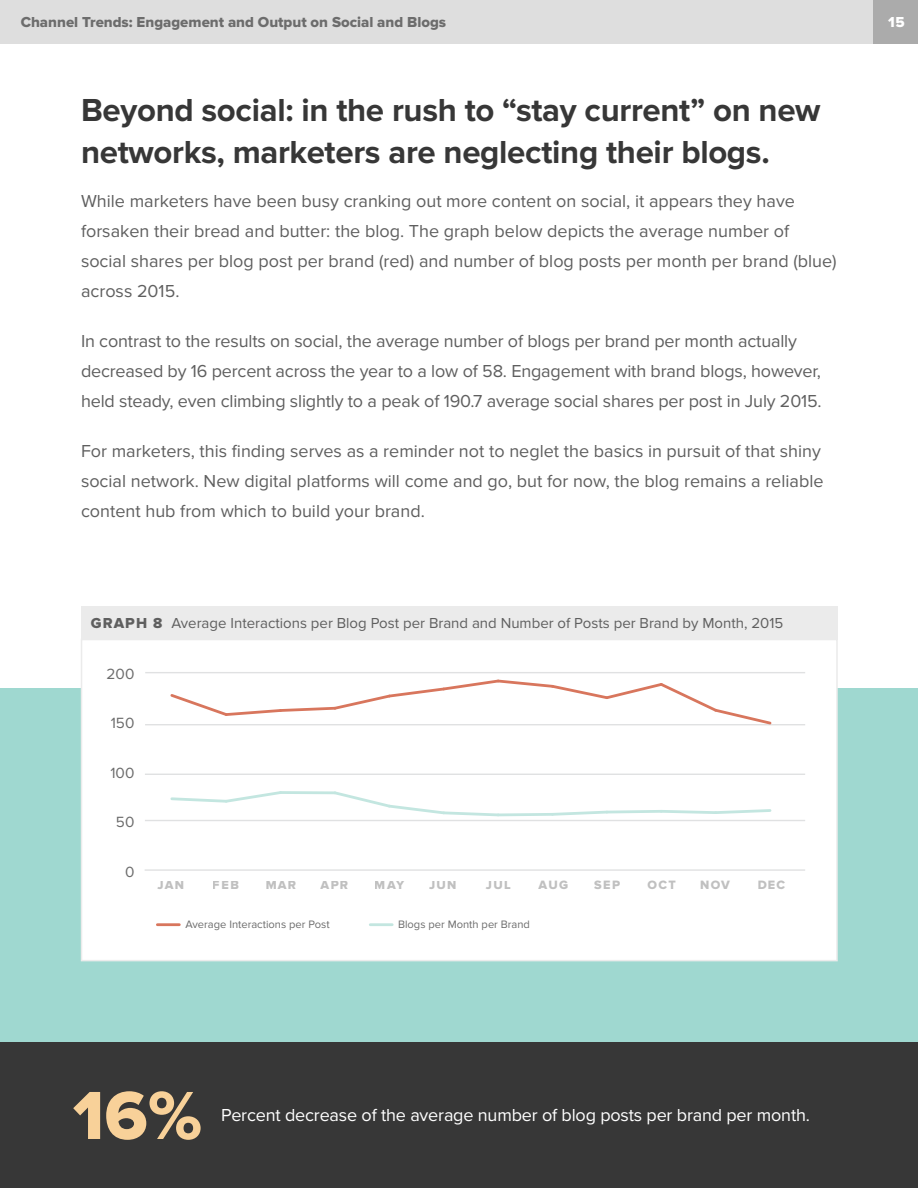
<style>
.page{position:relative;width:918px;height:1188px;background:#fff}
.page>*{position:absolute;margin:0;border:0;box-sizing:border-box;transform-origin:0 0}
.t1{font:70.5px "Proxima Nova Extrabld";color:#f8d199}
.t2{font:700 33px/42px "Proxima Nova";letter-spacing:-.01em;color:#373737}
.t3{font:18px/30px "Proxima Nova";color:#5f5f5f}
.t4{font:18px "Proxima Nova";letter-spacing:-.01em;color:#fff}
.t5{font:15.3px "Proxima Nova";color:#6c6c6c}
.t6{font:15px "Proxima Nova";color:#5f5f5f}
.t7{font:15px "Proxima Nova Extrabld";color:#6c6c6c}
.t8{font:15px "Proxima Nova Extrabld";color:#fff}
.t9{font:12.6px "Proxima Nova Extrabld";letter-spacing:.105em;color:#969696}
.t10{font:11.1px "Proxima Nova";color:#6c6c6c}
.s1{font-family:"Proxima Nova Extrabld"}
</style>
<div class="page">
<div style="left:0;top:0;width:874px;height:44px;background:#dedede"></div>
<div style="left:874px;top:0;width:44px;height:44px;background:#ababab"></div>
<div style="left:0;top:689px;width:918px;height:499px;background:#9fd8d0"></div>
<div style="left:0;top:1042px;width:918px;height:146px;background:#373737"></div>
<div style="left:82px;top:640px;width:755px;height:321px;background:#fff"></div>
<hr style="left:145px;top:869px;width:660px;height:2px;background:#e0e1e2">
<hr style="left:145px;top:820px;width:660px;height:1px;background:#e0e1e2">
<hr style="left:145px;top:774px;width:660px;height:1px;background:#e0e1e2">
<hr style="left:145px;top:724px;width:660px;height:1px;background:#e0e1e2">
<hr style="left:145px;top:672px;width:660px;height:1px;background:#e0e1e2">
<svg style="left:170px;top:791px;width:111px;height:12px"></svg>
<hr style="left:281px;top:791px;width:54px;height:3px;background:#c3e6e0">
<svg style="left:332px;top:791px;width:440px;height:26px"></svg>
<svg style="left:168px;top:679px;width:605px;height:47px"></svg>
<hr style="left:157px;top:923px;width:22px;height:3px;background:#d8765d">
<hr style="left:370px;top:923px;width:22px;height:3px;background:#c3e6e0">
<div style="left:81px;top:639px;width:757px;height:322px;border:2px solid #ebebeb"></div>
<div style="left:81px;top:606px;width:757px;height:34px;background:#ebebeb"></div>
<p class="t7" style="left:21px;top:13px;width:427px">Channel Trends: Engagement and Output on Social and Blogs</p>
<p class="t8" style="left:888px;top:13px;width:18px">15</p>
<h2 class="t2" style="left:81px;top:91px;width:741px">Beyond social: in the rush to “stay current” on new networks, marketers are neglecting their blogs.</h2>
<p class="t3" style="left:81px;top:186px;width:757px">While marketers have been busy cranking out more content on social, it appears they have forsaken their bread and butter: the blog. The graph below depicts the average number of social shares per blog post per brand (red) and number of blog posts per month per brand (blue) across 2015.</p>
<p class="t3" style="left:81px;top:327px;width:742px">In contrast to the results on social, the average number of blogs per brand per month actually decreased by 16 percent across the year to a low of 58. Engagement with brand blogs, however, held steady, even climbing slightly to a peak of 190.7 average social shares per post in July 2015.</p>
<p class="t3" style="left:81px;top:437px;width:744px">For marketers, this finding serves as a reminder not to neglet the basics in pursuit of that shiny social network. New digital platforms will come and go, but for now, the blog remains a reliable content hub from which to build your brand.</p>
<p class="t6" style="left:91px;top:614px;width:694px"><span class="s1">GRAPH 8</span> Average Interactions per Blog Post per Brand and Number of Posts per Brand by Month, 2015</p>
<p class="t5" style="left:107px;top:665px;width:29px">200</p>
<p class="t5" style="left:111px;top:714px;width:25px">150</p>
<p class="t5" style="left:110px;top:764px;width:25px">100</p>
<p class="t5" style="left:116px;top:814px;width:20px">50</p>
<p class="t5" style="left:125px;top:863px;width:11px">0</p>
<p class="t9" style="left:158px;top:878px;width:28px">JAN</p>
<p class="t9" style="left:213px;top:878px;width:27px">FEB</p>
<p class="t9" style="left:266px;top:878px;width:32px">MAR</p>
<p class="t9" style="left:321px;top:878px;width:29px">APR</p>
<p class="t9" style="left:375px;top:878px;width:31px">MAY</p>
<p class="t9" style="left:429px;top:878px;width:29px">JUN</p>
<p class="t9" style="left:486px;top:878px;width:26px">JUL</p>
<p class="t9" style="left:539px;top:878px;width:31px">AUG</p>
<p class="t9" style="left:594px;top:878px;width:27px">SEP</p>
<p class="t9" style="left:648px;top:878px;width:30px">OCT</p>
<p class="t9" style="left:700px;top:878px;width:31px">NOV</p>
<p class="t9" style="left:758px;top:878px;width:29px">DEC</p>
<p class="t10" style="left:185px;top:917px;width:146px">Average Interactions per Post</p>
<p class="t10" style="left:398px;top:917px;width:133px">Blogs per Month per Brand</p>
<h1 class="t1" style="left:73px;top:1075px;width:131px">16%</h1>
<p class="t4" style="left:221px;top:1105px;width:590px">Percent decrease of the average number of blog posts per brand per month.</p>
</div>
